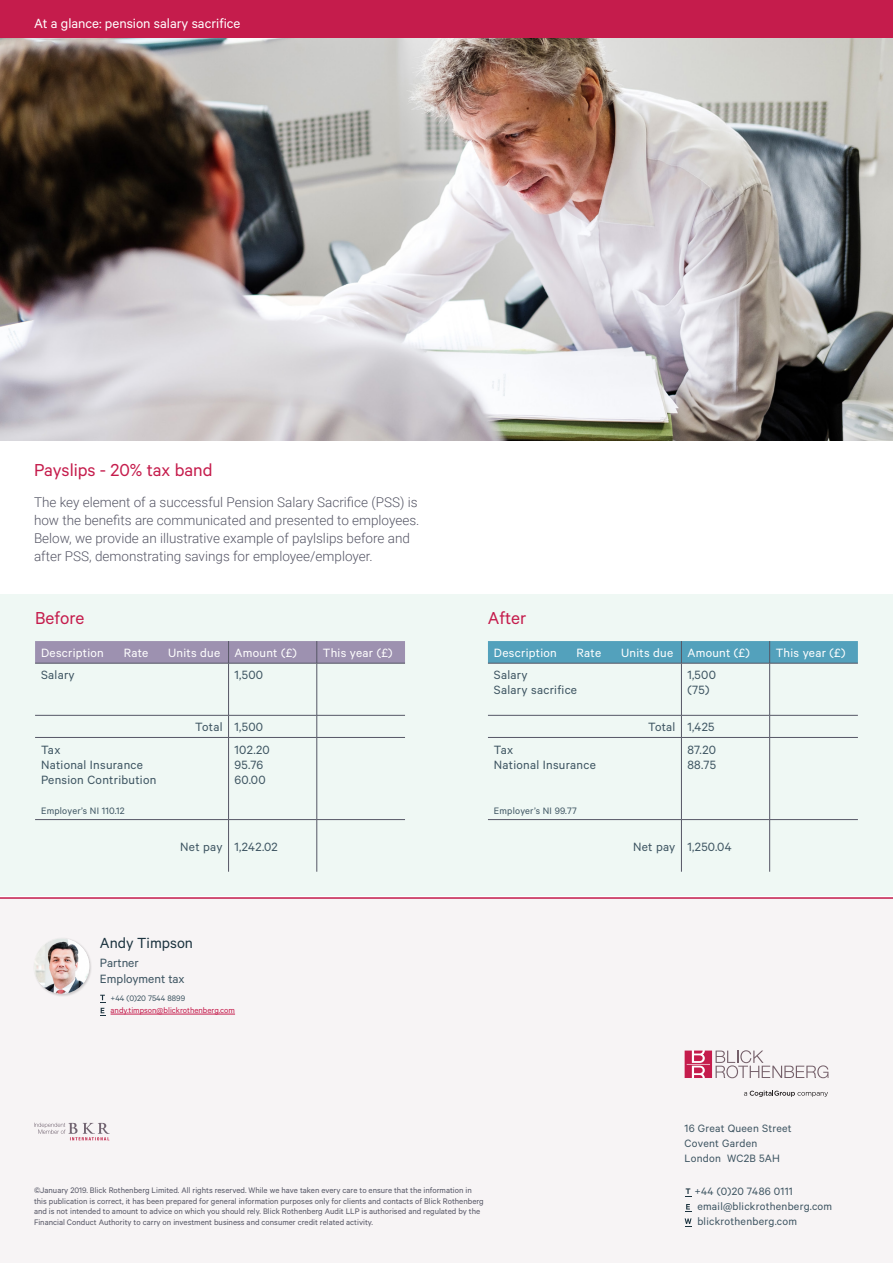
<style>
.page{position:relative;width:893px;height:1263px;background:#fff}
.page>*{position:absolute;margin:0;border:0;box-sizing:border-box;transform-origin:0 0}
.Sub_Header{font:19.5px "Calibre";color:#c51c4c}
.Contributor_-_Name{font:16.5px "Calibre";color:#1c333f}
.Running_Header{font:15px "Calibre";color:#fff}
.Body_Text{font:300 13.5px/18px "Roboto";color:#555665}
.Contributor_-_Postio{font:13.5px "Calibre";letter-spacing:.02em;color:#3d5461}
.t1{font:13.5px "Calibre";letter-spacing:.02em;color:#fff}
.Contributor_-_Postio-2{font:13.5px/16.5px "Calibre";color:#3d5461}
.Footer_-_Contact_Det{font:12px "Calibre";letter-spacing:.02em;color:#3d5461}
.Footer_-_Address{font:12px "Calibre";letter-spacing:.02em;color:#3d5461}
.t2{font:10.5px "Calibre";letter-spacing:.02em;color:#3d5461}
.Footer_-_Qualifier{font:9px/10.5px "Calibre";color:#555665}
.Contributor_-_Contac{font:9px "Calibre";color:#c51c4c}
.Contributor_-_Contac-2{font:9px "Calibre";color:#3d5461}
</style>
<div class="page">
<div style="left:0;top:594px;width:893px;height:302px;background:#eff8f4"></div>
<div style="left:0;top:0;width:893px;height:38px;background:#c51c4c"></div>
<div style="left:0;top:897px;width:893px;height:366px;background:#f7f4f5"></div>
<hr style="left:0;top:897px;width:893px;height:2px;background:#c51c4c">
<hr style="left:111px;top:1014px;width:124px;height:1px;background:#c51c4c">
<svg style="left:100px;top:995px;width:5px;height:6px"></svg>
<svg style="left:100px;top:1008px;width:5px;height:8px"></svg>
<div style="left:33px;top:937px;width:59px;height:60px;background:#231f20;opacity:.2"></div>
<img style="left:34px;top:938px;width:55px;height:56px;border-radius:28px">
<svg style="left:685px;top:1050px;width:143px;height:28px"></svg>
<svg style="left:744px;top:1090px;width:84px;height:7px"></svg>
<svg style="left:685px;top:1188px;width:6px;height:9px"></svg>
<svg style="left:685px;top:1204px;width:6px;height:8px"></svg>
<svg style="left:685px;top:1218px;width:6px;height:9px"></svg>
<svg style="left:34px;top:1123px;width:76px;height:17px"></svg>
<div style="left:35px;top:641px;width:370px;height:22px;background:#9d91b0"></div>
<hr style="left:35px;top:663px;width:194px;height:1px;background:#555665">
<hr style="left:229px;top:663px;width:88px;height:1px;background:#555665">
<hr style="left:228px;top:663px;width:1px;height:52px;background:#555665">
<hr style="left:317px;top:663px;width:88px;height:1px;background:#555665">
<hr style="left:317px;top:663px;width:1px;height:52px;background:#555665">
<hr style="left:35px;top:715px;width:194px;height:1px;background:#555665">
<hr style="left:229px;top:715px;width:88px;height:1px;background:#555665">
<svg style="left:228px;top:715px;width:1px;height:22px"></svg>
<hr style="left:317px;top:715px;width:88px;height:1px;background:#555665">
<svg style="left:317px;top:715px;width:1px;height:22px"></svg>
<hr style="left:35px;top:737px;width:194px;height:1px;background:#555665">
<hr style="left:229px;top:737px;width:88px;height:1px;background:#555665">
<hr style="left:228px;top:738px;width:1px;height:81px;background:#555665">
<hr style="left:317px;top:737px;width:88px;height:1px;background:#555665">
<hr style="left:317px;top:738px;width:1px;height:81px;background:#555665">
<hr style="left:35px;top:819px;width:194px;height:1px;background:#555665">
<hr style="left:229px;top:819px;width:88px;height:1px;background:#555665">
<hr style="left:228px;top:820px;width:1px;height:52px;background:#555665">
<hr style="left:317px;top:819px;width:88px;height:1px;background:#555665">
<hr style="left:317px;top:820px;width:1px;height:52px;background:#555665">
<svg style="left:488px;top:641px;width:370px;height:22px;background:#53a0ba"></svg>
<hr style="left:488px;top:663px;width:193px;height:1px;background:#555665">
<hr style="left:681px;top:663px;width:89px;height:1px;background:#555665">
<hr style="left:681px;top:663px;width:1px;height:52px;background:#555665">
<hr style="left:770px;top:663px;width:88px;height:1px;background:#555665">
<hr style="left:769px;top:663px;width:1px;height:52px;background:#555665">
<hr style="left:488px;top:715px;width:193px;height:1px;background:#555665">
<hr style="left:681px;top:715px;width:89px;height:1px;background:#555665">
<svg style="left:681px;top:715px;width:1px;height:22px"></svg>
<hr style="left:770px;top:715px;width:88px;height:1px;background:#555665">
<svg style="left:769px;top:715px;width:1px;height:22px"></svg>
<hr style="left:488px;top:737px;width:193px;height:1px;background:#555665">
<hr style="left:681px;top:737px;width:89px;height:1px;background:#555665">
<hr style="left:681px;top:738px;width:1px;height:81px;background:#555665">
<hr style="left:770px;top:737px;width:88px;height:1px;background:#555665">
<hr style="left:769px;top:738px;width:1px;height:81px;background:#555665">
<hr style="left:488px;top:819px;width:193px;height:1px;background:#555665">
<hr style="left:681px;top:819px;width:89px;height:1px;background:#555665">
<hr style="left:681px;top:820px;width:1px;height:52px;background:#555665">
<hr style="left:770px;top:819px;width:88px;height:1px;background:#555665">
<hr style="left:769px;top:820px;width:1px;height:52px;background:#555665">
<img style="left:0;top:38px;width:893px;height:402px">
<p class="Running_Header" style="left:34px;top:15px;width:208px">At a glance: pension salary sacrifice</p>
<p class="Sub_Header" style="left:34px;top:459px;width:180px">Payslips - 20% tax band</p>
<p class="Body_Text" style="left:34px;top:492px;width:387px">The key element of a successful Pension Salary Sacrifice (PSS) is how the benefits are communicated and presented to employees.<br>Below, we provide an illustrative example of paylslips before and after PSS, demonstrating savings for employee/employer.</p>
<p class="Sub_Header" style="left:35px;top:606px;width:51px">Before</p>
<p class="Sub_Header" style="left:488px;top:606px;width:40px">After</p>
<p class="t1" style="left:41px;top:645px;width:64px">Description</p>
<p class="t1" style="left:124px;top:645px;width:26px">Rate</p>
<p class="t1" style="left:168px;top:645px;width:54px">Units due</p>
<p class="t1" style="left:235px;top:645px;width:64px">Amount (£)</p>
<p class="t1" style="left:323px;top:645px;width:71px">This year (£)</p>
<p class="Contributor_-_Postio" style="left:41px;top:667px;width:35px">Salary</p>
<p class="Contributor_-_Postio" style="left:235px;top:667px;width:30px">1,500</p>
<p class="t1" style="left:494px;top:645px;width:64px">Description</p>
<p class="t1" style="left:577px;top:645px;width:26px">Rate</p>
<p class="t1" style="left:621px;top:645px;width:54px">Units due</p>
<p class="t1" style="left:687px;top:645px;width:64px">Amount (£)</p>
<p class="t1" style="left:776px;top:645px;width:71px">This year (£)</p>
<p class="Contributor_-_Postio" style="left:494px;top:667px;width:35px">Salary</p>
<p class="Contributor_-_Postio" style="left:494px;top:682px;width:85px">Salary sacrifice</p>
<p class="Contributor_-_Postio" style="left:687px;top:667px;width:30px">1,500</p>
<p class="Contributor_-_Postio" style="left:687px;top:682px;width:23px">(75)</p>
<p class="Contributor_-_Postio" style="left:195px;top:719px;width:29px">Total</p>
<p class="Contributor_-_Postio" style="left:235px;top:719px;width:30px">1,500</p>
<p class="Contributor_-_Postio" style="left:648px;top:719px;width:29px">Total</p>
<p class="Contributor_-_Postio" style="left:687px;top:719px;width:29px">1,425</p>
<p class="Contributor_-_Postio" style="left:41px;top:741px;width:21px">Tax</p>
<p class="Contributor_-_Postio" style="left:41px;top:756px;width:103px">National Insurance</p>
<p class="Contributor_-_Postio" style="left:41px;top:771px;width:117px">Pension Contribution</p>
<p class="t2" style="left:41px;top:804px;width:85px">Employer’s NI 110.12</p>
<p class="Contributor_-_Postio" style="left:235px;top:741px;width:37px">102.20</p>
<p class="Contributor_-_Postio" style="left:235px;top:756px;width:30px">95.76</p>
<p class="Contributor_-_Postio" style="left:235px;top:771px;width:33px">60.00</p>
<p class="Contributor_-_Postio" style="left:494px;top:741px;width:21px">Tax</p>
<p class="Contributor_-_Postio" style="left:494px;top:756px;width:103px">National Insurance</p>
<p class="t2" style="left:494px;top:804px;width:84px">Employer’s NI 99.77</p>
<p class="Contributor_-_Postio" style="left:687px;top:741px;width:30px">87.20</p>
<p class="Contributor_-_Postio" style="left:687px;top:756px;width:30px">88.75</p>
<p class="Contributor_-_Postio" style="left:180px;top:839px;width:44px">Net pay</p>
<p class="Contributor_-_Postio" style="left:235px;top:839px;width:45px">1,242.02</p>
<p class="Contributor_-_Postio" style="left:633px;top:839px;width:44px">Net pay</p>
<p class="Contributor_-_Postio" style="left:687px;top:839px;width:46px">1,250.04</p>
<p class="Contributor_-_Name" style="left:100px;top:933px;width:95px">Andy Timpson</p>
<p class="Contributor_-_Postio-2" style="left:100px;top:954px;width:86px">Partner<br>Employment tax</p>
<p class="Contributor_-_Contac-2" style="left:111px;top:993px;width:76px">+44 (0)20 7544 8899</p>
<p class="Contributor_-_Contac" style="left:111px;top:1005px;width:126px">andy.timpson@blickrothenberg.com</p>
<p class="Footer_-_Qualifier" style="left:34px;top:1185px;width:451px">©January 2019. Blick Rothenberg Limited. All rights reserved. While we have taken every care to ensure that the information in this publication is correct, it has been prepared for general information purposes only for clients and contacts of Blick Rothenberg and is not intended to amount to advice on which you should rely. Blick Rothenberg Audit LLP is authorised and regulated by the Financial Conduct Authority to carry on investment business and consumer credit related activity.</p>
<p class="Footer_-_Address" style="left:685px;top:1121px;width:108px">16 Great Queen Street</p>
<p class="Footer_-_Address" style="left:685px;top:1136px;width:74px">Covent Garden</p>
<p class="Footer_-_Address" style="left:685px;top:1151px;width:97px">London WC2B 5AH</p>
<p class="Footer_-_Contact_Det" style="left:695px;top:1185px;width:100px">+44 (0)20 7486 0111</p>
<p class="Footer_-_Contact_Det" style="left:697px;top:1200px;width:136px">email@blickrothenberg.com</p>
<p class="Footer_-_Contact_Det" style="left:697px;top:1215px;width:101px">blickrothenberg.com</p>
</div>
